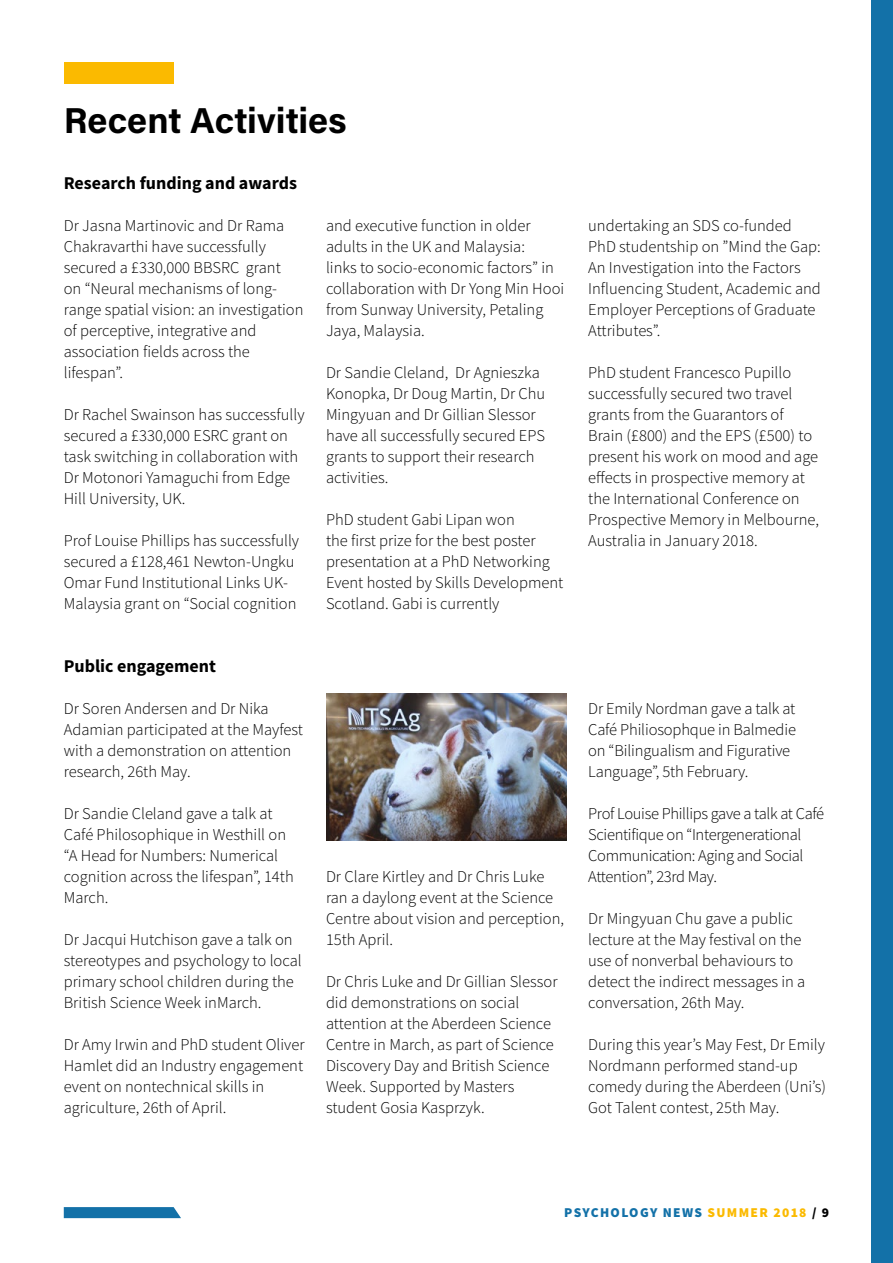
<style>
.page{position:relative;width:893px;height:1263px;background:#fff}
.page>*{position:absolute;margin:0;border:0;box-sizing:border-box;transform-origin:0 0}
.t1{font:700 36px "Acumin Pro";color:#000}
.t2{font:700 18px "Source Sans Pro";color:#000}
.t3{font:300 16.5px/21px "Source Sans Pro";color:#000}
.t4{font:300 16.5px/21px "Source Sans Pro";letter-spacing:-.02em;color:#000}
.t5{font:900 13.5px "Source Sans Pro";letter-spacing:.1em;color:#1371a8}
.s1{color:#fbba00}
.s2{color:#000}
</style>
<div class="page">
<div style="left:64px;top:62px;width:110px;height:21px;background:#fbba00"></div>
<img style="left:326px;top:693px;width:241px;height:147px">
<svg style="left:64px;top:1207px;width:117px;height:11px"></svg>
<div style="left:872px;top:0;width:21px;height:1263px;background:#1371a8"></div>
<h1 class="t1" style="left:64px;top:95px;width:285px">Recent Activities</h1>
<p class="t2" style="left:64px;top:171px;width:235px">Research funding and awards</p>
<p class="t3" style="left:64px;top:215px;width:241px">Dr Jasna Martinovic and Dr Rama<br>Chakravarthi have successfully secured a £330,000 BBSRC grant<br>on “Neural mechanisms of long&shy;range spatial vision: an investigation of perceptive, integrative and association fields across the lifespan”.</p>
<p class="t3" style="left:64px;top:404px;width:242px">Dr Rachel Swainson has successfully secured a £330,000 ESRC grant on task switching in collaboration with<br>Dr Motonori Yamaguchi from Edge<br>Hill University, UK.</p>
<p class="t3" style="left:64px;top:530px;width:237px">Prof Louise Phillips has successfully secured a £128,461 Newton-Ungku Omar Fund Institutional Links UK-Malaysia grant on “Social cognition</p>
<p class="t2" style="left:64px;top:654px;width:154px">Public engagement</p>
<p class="t3" style="left:64px;top:698px;width:241px">Dr Soren Andersen and Dr Nika<br>Adamian participated at the Mayfest with a demonstration on attention research, 26th May.</p>
<p class="t3" style="left:64px;top:803px;width:231px">Dr Sandie Cleland gave a talk at<br>Café Philosophique in Westhill on “A Head for Numbers: Numerical cognition across the lifespan”, 14th<br>March.</p>
<p class="t3" style="left:64px;top:929px;width:239px">Dr Jacqui Hutchison gave a talk on stereotypes and psychology to local primary school children during the British Science Week inMarch.</p>
<p class="t3" style="left:64px;top:1034px;width:242px">Dr Amy Irwin and PhD student Oliver<br>Hamlet did an Industry engagement event on nontechnical skills in agriculture, 26th of April.</p>
<p class="t3" style="left:326px;top:215px;width:240px">and executive function in older adults in the UK and Malaysia:<br>links to socio-economic factors” in collaboration with Dr Yong Min Hooi from Sunway University, Petaling<br>Jaya, Malaysia.</p>
<p class="t3" style="left:326px;top:362px;width:221px">Dr Sandie Cleland, Dr Agnieszka<br>Konopka, Dr Doug Martin, Dr Chu<br>Mingyuan and Dr Gillian Slessor have all successfully secured EPS grants to support their research activities.</p>
<p class="t3" style="left:326px;top:509px;width:239px">PhD student Gabi Lipan won<br>the first prize for the best poster presentation at a PhD Networking<br>Event hosted by Skills Development<br>Scotland. Gabi is currently</p>
<p class="t3" style="left:326px;top:866px;width:240px">Dr Clare Kirtley and Dr Chris Luke ran a daylong event at the Science<br>Centre about vision and perception,<br>15th April.</p>
<p class="t3" style="left:326px;top:971px;width:233px">Dr Chris Luke and Dr Gillian Slessor did demonstrations on social attention at the Aberdeen Science<br>Centre in March, as part of Science<br>Discovery Day and British Science<br>Week. Supported by Masters student Gosia Kasprzyk.</p>
<p class="t3" style="left:588px;top:215px;width:234px">undertaking an SDS co-funded<br>PhD studentship on ”Mind the Gap:<br>An Investigation into the Factors<br>Influencing Student, Academic and<br>Employer Perceptions of Graduate<br>Attributes”.</p>
<p class="t3" style="left:588px;top:362px;width:232px">PhD student Francesco Pupillo successfully secured two travel grants from the Guarantors of<br>Brain (£800) and the EPS (£500) to present his work on mood and age effects in prospective memory at the International Conference on<br>Prospective Memory in Melbourne,<br>Australia in January 2018.</p>
<p class="t3" style="left:588px;top:698px;width:209px">Dr Emily Nordman gave a talk at<br>Café Philiosophque in Balmedie on “Bilingualism and Figurative<br>Language”, 5th February.</p>
<p class="t4" style="left:588px;top:803px;width:238px">Prof Louise Phillips gave a talk at Café Scientifique on “Intergenerational Communication: Aging and Social Attention”, 23rd May.</p>
<p class="t3" style="left:588px;top:908px;width:219px">Dr Mingyuan Chu gave a public lecture at the May festival on the use of nonverbal behaviours to detect the indirect messages in a conversation, 26th May.</p>
<p class="t3" style="left:588px;top:1034px;width:239px">During this year’s May Fest, Dr Emily<br>Nordmann performed stand-up comedy during the Aberdeen (Uni’s)<br>Got Talent contest, 25th May.</p>
<p class="t5" style="left:564px;top:1203px;width:266px">PSYCHOLOGY NEWS <span class="s1">SUMMER 2018</span> <span class="s2">/ 9</span></p>
</div>
